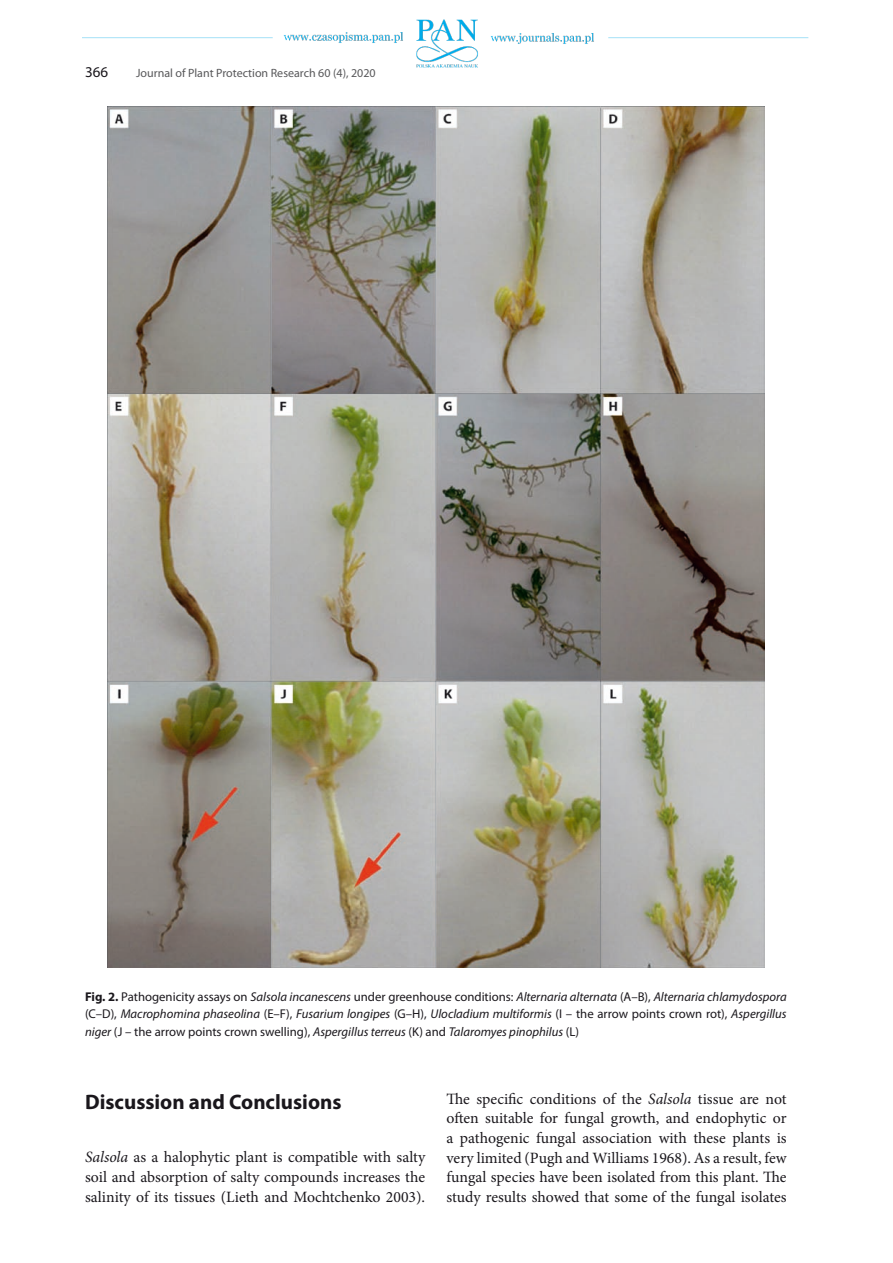
<style>
.page{position:relative;width:893px;height:1263px;background:#fff}
.page>*{position:absolute;margin:0;border:0;box-sizing:border-box;transform-origin:0 0}
.t1{font:700 21px "Myriad Pro";color:#1a171c}
.t2{font:15.75px/19.6px "Minion Pro";letter-spacing:-.005em;color:#1a171c;text-align:justify}
.t3{font:15px "Myriad Pro";color:#1a171c}
.t4{font:italic 12.75px/17.2px "Myriad Pro";color:#1a171c;text-align:justify}
.t5{font:12px "Myriad Pro";color:#58585a}
.s1{font-weight:700;font-style:normal}
.s2{font-style:normal}
.s3{font-style:italic}
</style>
<div class="page">
<img style="left:82px;top:19px;width:727px;height:49px">
<img style="left:108px;top:106px;width:656px;height:862px">
<p class="t3" style="left:85px;top:63px;width:25px">366</p>
<p class="t5" style="left:136px;top:66px;width:241px">Journal of Plant Protection Research 60 (4), 2020</p>
<p class="t4" style="left:85px;top:988px;width:703px"><span class="s1">Fig. 2.</span> <span class="s2">Pathogenicity assays on</span> Salsola incanescens <span class="s2">under greenhouse conditions:</span> Alternaria alternata <span class="s2">(A–B),</span> Alternaria chlamydospora <span class="s2">(C–D),</span> Macrophomina phaseolina <span class="s2">(E–F),</span> Fusarium longipes <span class="s2">(G–H),</span> Ulocladium multiformis <span class="s2">(I – the arrow points crown rot),</span> Aspergillus niger <span class="s2">(J – the arrow points crown swelling),</span> Aspergillus terreus <span class="s2">(K) and</span> Talaromyes pinophilus <span class="s2">(L)</span></p>
<h1 class="t1" style="left:85px;top:1088px;width:258px">Discussion and Conclusions</h1>
<p class="t2" style="left:85px;top:1147px;width:342px"><span class="s3">Salsola</span> as a halophytic plant is compatible with salty soil and absorption of salty compounds increases the salinity of its tissues (Lieth and Mochtchenko 2003).</p>
<p class="t2" style="left:446px;top:1089px;width:342px">The specific conditions of the <span class="s3">Salsola</span> tissue are not often suitable for fungal growth, and endophytic or a pathogenic fungal association with these plants is very limited (Pugh and Williams 1968). As a result, few fungal species have been isolated from this plant. The study results showed that some of the fungal isolates</p>
</div>
